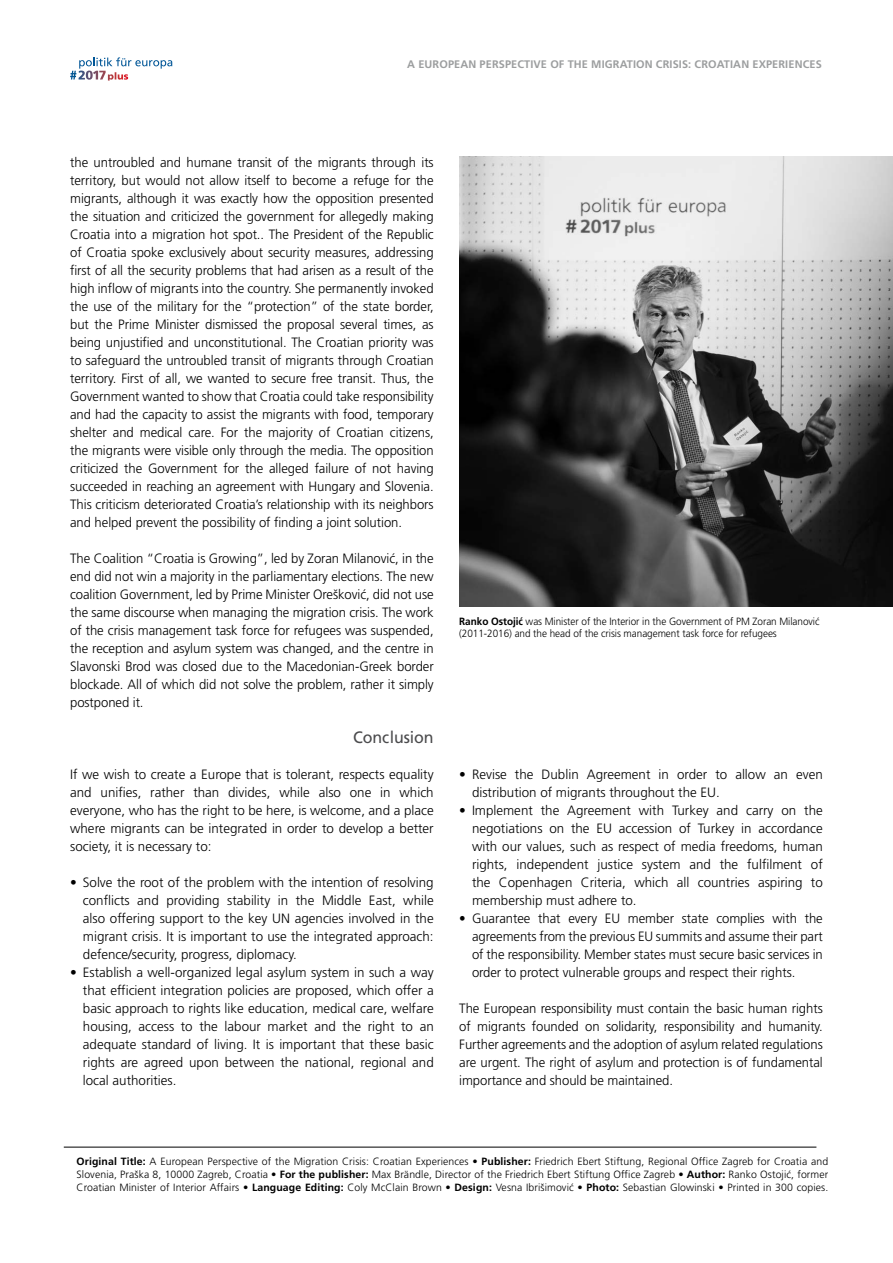
<style>
.page{position:relative;width:893px;height:1263px;background:#fff}
.page>*{position:absolute;margin:0;border:0;box-sizing:border-box;transform-origin:0 0}
.t1{font:16.5px "Frutiger X";letter-spacing:-.005em;color:#4b4b4d}
.t2{font:300 13.5px/18px "Frutiger X";color:#000;text-align:justify}
.t3{font:700 10.95px "Frutiger X";letter-spacing:.01em;color:#9c9e9f}
.t4{font:300 10.5px/12.8px "Frutiger X";letter-spacing:-.005em;color:#000;text-align:justify}
.t5{font:300 10.5px/12px "Frutiger X";letter-spacing:-.005em;color:#000;scale:.95 1}
.s1{font-weight:700}
</style>
<div class="page">
<img style="left:459px;top:157px;width:434px;height:449px">
<svg style="left:70px;top:57px;width:102px;height:24px"></svg>
<hr style="left:64px;top:1147px;width:752px;height:1px;background:#000">
<p class="t3" style="left:407px;top:58px;width:416px">A EUROPEAN PERSPECTIVE OF THE MIGRATION CRISIS: CROATIAN EXPERIENCES</p>
<p class="t2" style="left:70px;top:153px;width:365px">the untroubled and humane transit of the migrants through its territory, but would not allow itself to become a refuge for the migrants, although it was exactly how the opposition presented the situation and criticized the government for allegedly making Croatia into a migration hot spot.. The President of the Republic of Croatia spoke exclusively about security measures, addressing first of all the security problems that had arisen as a result of the high inflow of migrants into the country. She permanently invoked the use of the military for the “protection” of the state border, but the Prime Minister dismissed the proposal several times, as being unjustified and unconstitutional. The Croatian priority was to safeguard the untroubled transit of migrants through Croatian territory. First of all, we wanted to secure free transit. Thus, the Government wanted to show that Croatia could take responsibility and had the capacity to assist the migrants with food, temporary shelter and medical care. For the majority of Croatian citizens, the migrants were visible only through the media. The opposition criticized the Government for the alleged failure of not having succeeded in reaching an agreement with Hungary and Slovenia.<br>This criticism deteriorated Croatia’s relationship with its neighbors and helped prevent the possibility of finding a joint solution.</p>
<p class="t2" style="left:70px;top:549px;width:365px">The Coalition “Croatia is Growing”, led by Zoran Milanović, in the end did not win a majority in the parliamentary elections. The new coalition Government, led by Prime Minister Orešković, did not use the same discourse when managing the migration crisis. The work of the crisis management task force for refugees was suspended, the reception and asylum system was changed, and the centre in Slavonski Brod was closed due to the Macedonian-Greek border blockade. All of which did not solve the problem, rather it simply postponed it.</p>
<p class="t1" style="left:353px;top:727px;width:82px">Conclusion</p>
<p class="t2" style="left:70px;top:765px;width:365px">If we wish to create a Europe that is tolerant, respects equality and unifies, rather than divides, while also one in which everyone, who has the right to be here, is welcome, and a place where migrants can be integrated in order to develop a better society, it is necessary to:</p>
<p class="t2" style="left:83px;top:873px;width:352px;text-indent:-13px">• Solve the root of the problem with the intention of resolving conflicts and providing stability in the Middle East, while also offering support to the key UN agencies involved in the migrant crisis. It is important to use the integrated approach: defence/security, progress, diplomacy.</p>
<p class="t2" style="left:83px;top:963px;width:352px;text-indent:-13px">• Establish a well-organized legal asylum system in such a way that efficient integration policies are proposed, which offer a basic approach to rights like education, medical care, welfare housing, access to the labour market and the right to an adequate standard of living. It is important that these basic rights are agreed upon between the national, regional and local authorities.</p>
<p class="t5" style="left:459px;top:615px;width:381px"><span class="s1">Ranko Ostojić</span> was Minister of the Interior in the Government of PM Zoran Milanović (2011-2016) and the head of the crisis management task force for refugees</p>
<p class="t2" style="left:472px;top:765px;width:352px;text-indent:-13px">• Revise the Dublin Agreement in order to allow an even distribution of migrants throughout the EU.</p>
<p class="t2" style="left:472px;top:801px;width:352px;text-indent:-13px">• Implement the Agreement with Turkey and carry on the negotiations on the EU accession of Turkey in accordance with our values, such as respect of media freedoms, human rights, independent justice system and the fulfilment of the Copenhagen Criteria, which all countries aspiring to membership must adhere to.</p>
<p class="t2" style="left:472px;top:909px;width:352px;text-indent:-13px">• Guarantee that every EU member state complies with the agreements from the previous EU summits and assume their part of the responsibility. Member states must secure basic services in order to protect vulnerable groups and respect their rights.</p>
<p class="t2" style="left:459px;top:999px;width:365px">The European responsibility must contain the basic human rights of migrants founded on solidarity, responsibility and humanity.<br>Further agreements and the adoption of asylum related regulations are urgent. The right of asylum and protection is of fundamental importance and should be maintained.</p>
<p class="t4" style="left:77px;top:1155px;width:753px"><span class="s1">Original Title:</span> A European Perspective of the Migration Crisis: Croatian Experiences • <span class="s1">Publisher:</span> Friedrich Ebert Stiftung, Regional Office Zagreb for Croatia and Slovenia, Praška 8, 10000 Zagreb, Croatia • <span class="s1">For the publisher:</span> Max Brändle, Director of the Friedrich Ebert Stiftung Office Zagreb • <span class="s1">Author:</span> Ranko Ostojić, former Croatian Minister of Interior Affairs • <span class="s1">Language Editing:</span> Coly McClain Brown • <span class="s1">Design:</span> Vesna Ibrišimović • <span class="s1">Photo:</span> Sebastian Glowinski • Printed in 300 copies.</p>
</div>
